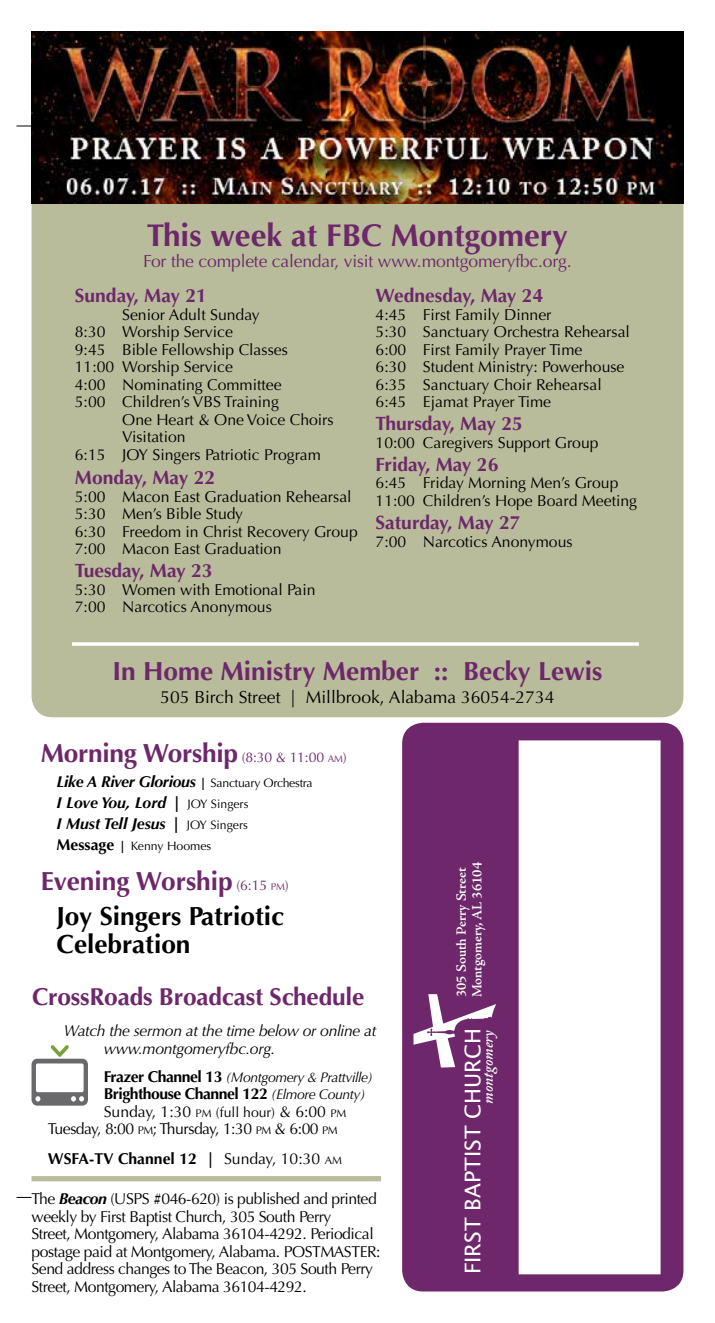
<style>
.page{position:relative;width:715px;height:1323px;background:#fff}
.page>*{position:absolute;margin:0;border:0;box-sizing:border-box;transform-origin:0 0}
.t1{font:700 31.5px "Optima";color:#6d276a}
.t2{font:700 26.25px "Optima";color:#6d276a}
.t3{font:700 26.25px/35px "Optima";color:#000;text-align:center}
.t4{font:700 24.5px "Optima";letter-spacing:-.01em;color:#6d276a}
.t5{font:21.7px "Lucida Sans";color:#fff}
.t6{font:700 19.25px "Optima";color:#6d276a}
.t7{font:17.5px "Optima";letter-spacing:-.01em;color:#6d276a}
.t8{font:17.5px "Optima";color:#000}
.t9{font:15.75px/17.5px "Optima";color:#000}
.t10{font:15.75px/17.5px "Optima";letter-spacing:-.03em;color:#000}
.t11{font:italic 700 15.75px/21px "Optima";letter-spacing:-.015em;color:#000}
.t12{font:italic 15.75px/17.5px "Optima";letter-spacing:-.02em;color:#000}
.t13{font:700 15.75px "Optima";letter-spacing:-.03em;color:#000}
.t14{font:700 15.75px "Optima";color:#000}
.t15{font:italic 600 15.22px "Adobe Caslon Pro";color:#fff}
.t16{font:600 14.17px/15.6px "Adobe Jenson Pro";letter-spacing:-.005em;color:#fff}
.t17{font:italic 14px "Optima";letter-spacing:-.03em;color:#000}
.t18{font:12.25px "Optima";color:#000}
.s1{font-weight:400;font-size:14px}
.s2{font-weight:400;font-size:9.8px}
.s3{font-size:12.25px}
.s4{font-weight:400;font-style:normal;font-size:12.25px}
.s5{font-weight:700;font-size:15.75px}
.s6{font-weight:700;font-style:italic}
.s7{color:#6d276a}
.s8{font-weight:400;font-size:14px;color:#6d276a}
.s9{font-weight:400;font-size:9.8px;color:#6d276a}
.s10{font-weight:700;font-style:normal;font-size:15.75px}
.s11{font-weight:400;font-style:italic;font-size:14px}
.s12{font-size:11.03px}
.s13{font-size:14px}
.s14{font-style:inherit}
.s15{font-weight:400}
.s16{font-weight:400;font-size:11.03px}
</style>
<div class="page">
<svg style="left:16px;top:1197px;width:15px;height:1px"></svg>
<svg style="left:16px;top:126px;width:15px;height:1px"></svg>
<div style="left:32px;top:32px;width:651px;height:685px;background:#b8bc9b;border-radius:21px"></div>
<svg style="left:72px;top:642px;width:566px;height:4px"></svg>
<div style="left:32px;top:1176px;width:349px;height:5px;background:#b8bc9b"></div>
<div style="left:402px;top:723px;width:281px;height:569px;background:#6d276a;border-radius:21px"></div>
<div style="left:518px;top:740px;width:142px;height:534px;background:#fff;border:2px solid #fff"></div>
<svg style="left:413px;top:994px;width:83px;height:74px"></svg>
<svg style="left:31px;top:1045px;width:57px;height:61px"></svg>
<img style="left:31px;top:32px;width:651px;height:171px">
<h1 class="t1" style="left:147px;top:217px;width:422px">This week at FBC Montgomery</h1>
<p class="t7" style="left:143px;top:251px;width:429px">For the complete calendar, visit www.montgomeryfbc.org.</p>
<p class="t6" style="left:375px;top:285px;width:169px">Wednesday, May 24</p>
<p class="t9" style="left:375px;top:306px;width:255px">4:45 First Family Dinner<br>5:30 Sanctuary Orchestra Rehearsal<br>6:00 First Family Prayer Time<br>6:30 Student Ministry: Powerhouse<br>6:35 Sanctuary Choir Rehearsal<br>6:45 Ejamat Prayer Time</p>
<p class="t6" style="left:375px;top:413px;width:149px">Thursday, May 25</p>
<p class="t9" style="left:375px;top:434px;width:224px">10:00 Caregivers Support Group</p>
<p class="t6" style="left:375px;top:453px;width:124px">Friday, May 26</p>
<p class="t9" style="left:375px;top:475px;width:263px">6:45 Friday Morning Men’s Group<br>11:00 Children’s Hope Board Meeting</p>
<p class="t6" style="left:375px;top:511px;width:146px">Saturday, May 27</p>
<p class="t9" style="left:375px;top:533px;width:198px">7:00 Narcotics Anonymous</p>
<p class="t6" style="left:75px;top:285px;width:133px">Sunday, May 21</p>
<p class="t9" style="left:122px;top:306px;width:139px">Senior Adult Sunday</p>
<p class="t9" style="left:75px;top:323px;width:159px">8:30 Worship Service</p>
<p class="t9" style="left:75px;top:341px;width:214px">9:45 Bible Fellowship Classes</p>
<p class="t9" style="left:75px;top:358px;width:159px">11:00 Worship Service</p>
<p class="t9" style="left:75px;top:376px;width:208px">4:00 Nominating Committee</p>
<p class="t9" style="left:75px;top:393px;width:205px">5:00 Children’s VBS Training</p>
<p class="t9" style="left:122px;top:411px;width:213px">One Heart &amp; One Voice Choirs</p>
<p class="t9" style="left:122px;top:428px;width:65px">Visitation</p>
<p class="t9" style="left:75px;top:446px;width:247px">6:15 JOY Singers Patriotic Program</p>
<p class="t6" style="left:75px;top:467px;width:142px">Monday, May 22</p>
<p class="t9" style="left:75px;top:488px;width:284px">5:00 Macon East Graduation Rehearsal<br>5:30 Men’s Bible Study<br>6:30 Freedom in Christ Recovery Group<br>7:00 Macon East Graduation</p>
<p class="t6" style="left:75px;top:560px;width:139px">Tuesday, May 23</p>
<p class="t9" style="left:75px;top:581px;width:242px">5:30 Women with Emotional Pain<br>7:00 Narcotics Anonymous</p>
<h2 class="t2" style="left:112px;top:656px;width:491px">In Home Ministry Member :: Becky Lewis</h2>
<p class="t8" style="left:160px;top:687px;width:395px">505 Birch Street | Millbrook, Alabama 36054-2734</p>
<h2 class="t2" style="left:41px;top:738px;width:307px">Morning Worship <span class="s1">(8:30 &amp; 11:00</span> <span class="s2">AM</span><span class="s1">)</span></h2>
<p class="t11" style="left:56px;top:771px;width:257px">Like A River Glorious <span class="s3">|</span> <span class="s4">Sanctuary Orchestra<br></span>I Love You, Lord | <span class="s4">JOY Singers<br></span>I Must Tell Jesus | <span class="s4">JOY Singers</span></p>
<p class="t18" style="left:56px;top:839px;width:156px"><span class="s5">Message</span> <span class="s6">|</span> Kenny Hoomes</p>
<h2 class="t3" style="left:41px;top:864px;width:249px"><span class="s7">Evening Worship</span> <span class="s8">(6:15</span> <span class="s9">PM</span><span class="s8">)<br></span>Joy Singers Patriotic</h2>
<h2 class="t3" style="left:56px;top:927px;width:135px">Celebration</h2>
<h3 class="t4" style="left:32px;top:982px;width:333px">CrossRoads Broadcast Schedule</h3>
<p class="t12" style="left:104px;top:1022px;width:274px;text-indent:-40px">Watch the sermon at the time below or online at www.montgomeryfbc.org.</p>
<p class="t17" style="left:104px;top:1069px;width:270px"><span class="s10">Frazer Channel 13</span> (Montgomery &amp; Prattville)</p>
<p class="t13" style="left:104px;top:1085px;width:263px">Brighthouse Channel 122 <span class="s11">(Elmore County)</span></p>
<p class="t9" style="left:104px;top:1103px;width:244px">Sunday, 1:30 <span class="s12">PM</span> <span class="s13">(full hour)</span> &amp; 6:00 <span class="s12">PM</span></p>
<p class="t10" style="left:48px;top:1120px;width:291px">Tuesday, 8:00 <span class="s12">PM</span><span class="s14">;</span> Thursday, 1:30 <span class="s12">PM</span> &amp; 6:00 <span class="s12">PM</span></p>
<p class="t14" style="left:48px;top:1150px;width:295px">WSFA-TV Channel 12 | <span class="s15">Sunday, 10:30</span> <span class="s16">AM</span></p>
<p class="t10" style="left:32px;top:1191px;width:350px">The <span class="s6">Beacon</span> (USPS #046-620) is published and printed weekly by First Baptist Church, 305 South Perry<br>Street, Montgomery, Alabama 36104-4292. Periodical postage paid at Montgomery, Alabama. POSTMASTER:<br>Send address changes to The Beacon, 305 South Perry Street, Montgomery, Alabama 36104-4292.</p>
<p class="t16" style="left:453px;top:997px;width:137px;rotate:-90deg">305 South Perry Street<br>Montgomery, AL 36104</p>
<h3 class="t5" style="left:460px;top:1274px;width:248px;rotate:-90deg">FIRST BAPTIST CHURCH</h3>
<p class="t15" style="left:478px;top:1104px;width:77px;rotate:-90deg">montgomery</p>
</div>
